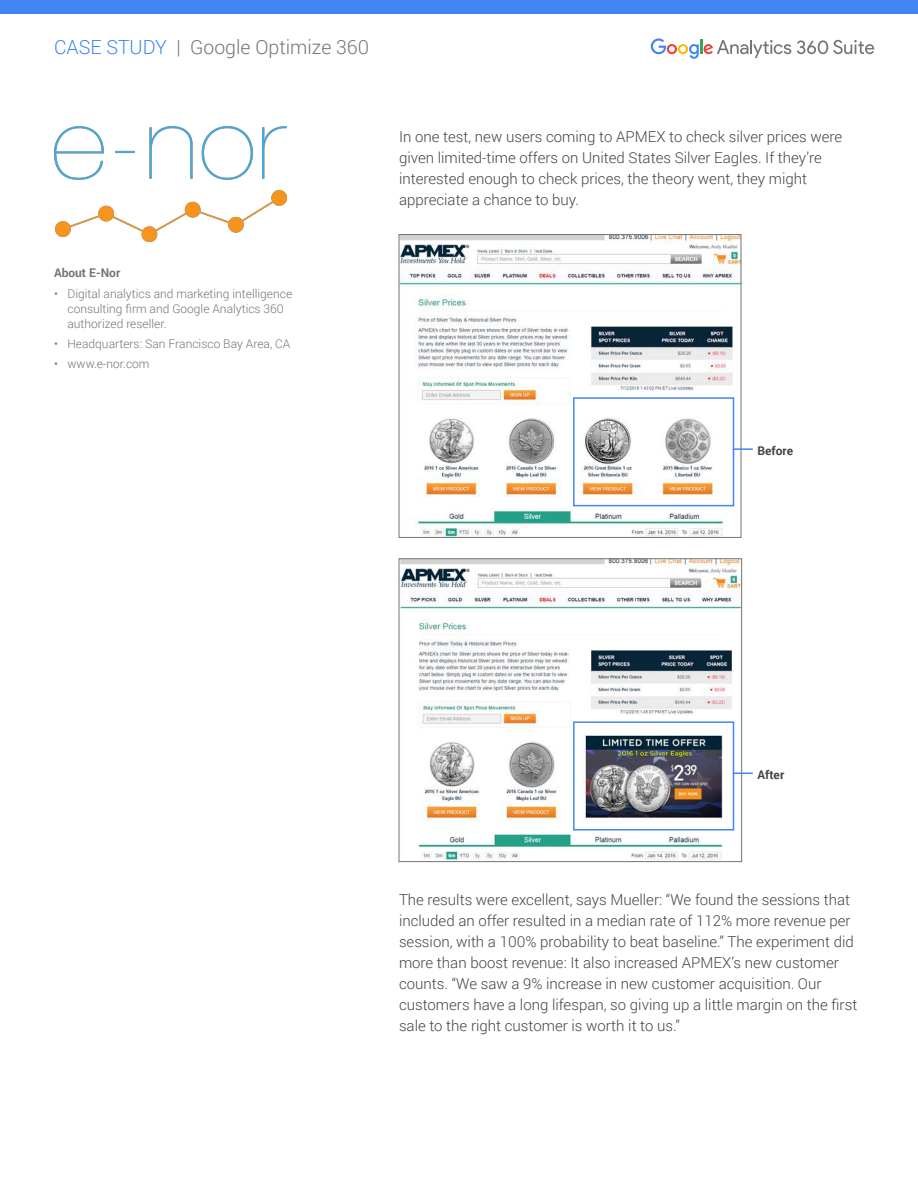
<style>
.page{position:relative;width:918px;height:1188px;background:#fff}
.page>*{position:absolute;margin:0;border:0;box-sizing:border-box;transform-origin:0 0}
.t1{font:300 19.5px "Roboto";color:#757575}
.body{font:300 15px/21px "Roboto";color:#444}
.t2{font:300 12px/15px "Roboto";color:#757575}
.body-2{font:700 12px "Roboto";color:#444}
.sidebar{font:700 12px "Roboto";color:#757575}
.s1{color:#4285f4}
</style>
<div class="page">
<div style="left:0;top:0;width:918px;height:14px;background:#4285f4"></div>
<svg style="left:797px;top:40px;width:77px;height:14px"></svg>
<svg style="left:651px;top:38px;width:140px;height:21px"></svg>
<img style="left:54px;top:126px;width:232px;height:115px">
<img style="left:401px;top:560px;width:339px;height:300px">
<div style="left:399px;top:558px;width:343px;height:304px;border:1px solid #757575"></div>
<img style="left:401px;top:236px;width:338px;height:300px">
<div style="left:399px;top:234px;width:342px;height:304px;border:1px solid #757575"></div>
<div style="left:573px;top:721px;width:161px;height:110px;border:2px solid #4285f4"></div>
<div style="left:573px;top:397px;width:161px;height:109px;border:2px solid #4285f4"></div>
<svg style="left:733px;top:773px;width:20px;height:1px"></svg>
<hr style="left:733px;top:448px;width:20px;height:2px;background:#4285f4">
<h1 class="t1" style="left:54px;top:34px;width:317px"><span class="s1">CASE STUDY</span> | Google Optimize 360</h1>
<p class="sidebar" style="left:54px;top:264px;width:68px">About E-Nor</p>
<p class="t2" style="left:68px;top:285px;width:226px;text-indent:-14px">• Digital analytics and marketing intelligence consulting firm and Google Analytics 360 authorized reseller.</p>
<p class="t2" style="left:54px;top:336px;width:238px">• Headquarters: San Francisco Bay Area, CA</p>
<p class="t2" style="left:54px;top:356px;width:97px">• www.e-nor.com</p>
<p class="body" style="left:399px;top:125px;width:445px">In one test, new users coming to APMEX to check silver prices were given limited-time offers on United States Silver Eagles. If they’re interested enough to check prices, the theory went, they might appreciate a chance to buy.</p>
<p class="body-2" style="left:758px;top:442px;width:37px">Before</p>
<p class="body-2" style="left:758px;top:766px;width:28px">After</p>
<p class="body" style="left:399px;top:889px;width:460px">The results were excellent, says Mueller: “We found the sessions that included an offer resulted in a median rate of 112% more revenue per session, with a 100% probability to beat baseline.” The experiment did more than boost revenue: It also increased APMEX’s new customer counts. “We saw a 9% increase in new customer acquisition. Our customers have a long lifespan, so giving up a little margin on the first sale to the right customer is worth it to us.”</p>
</div>
